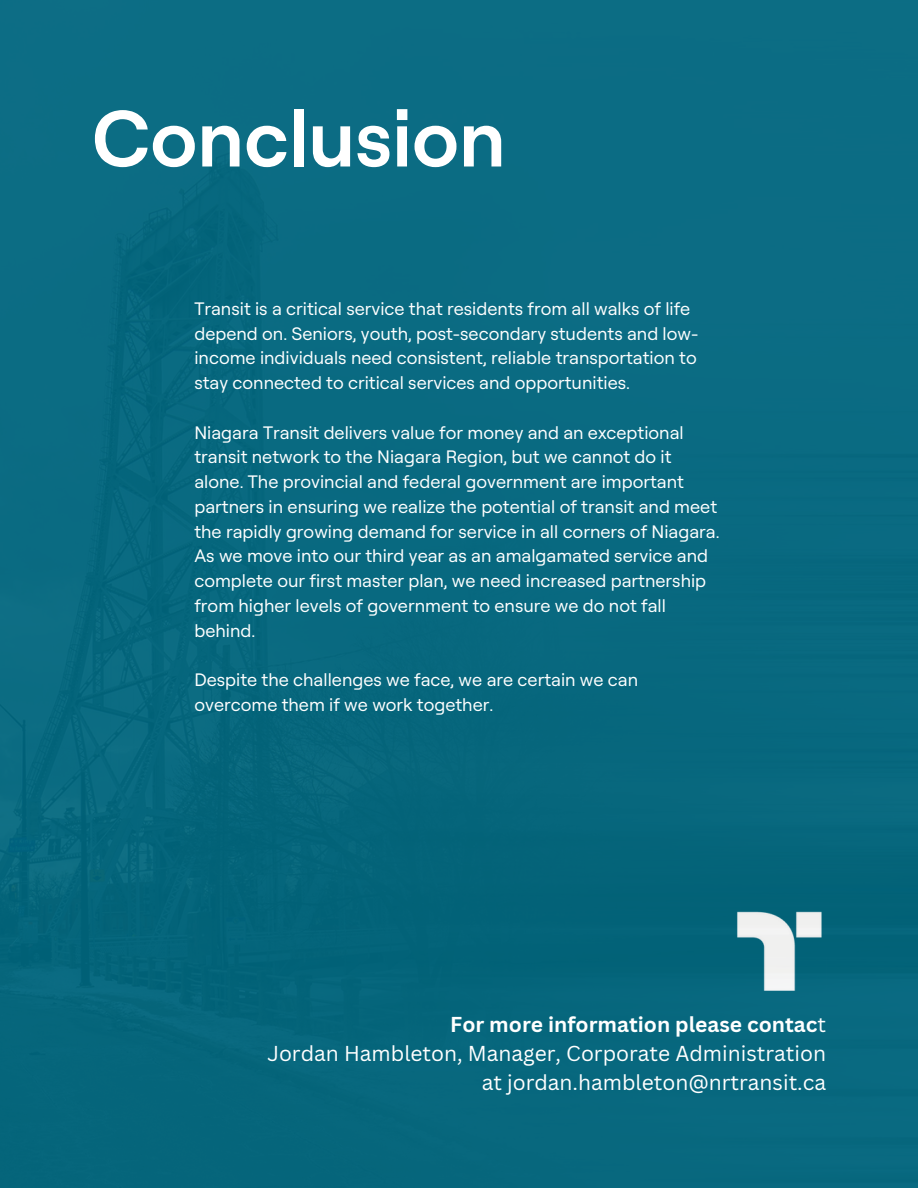
<style>
.page{position:relative;width:918px;height:1188px;background:#096980}
.page>*{position:absolute;margin:0;border:0;box-sizing:border-box;transform-origin:0 0}
.t1{font:600 79.65px "Roobert";color:#fff}
.t2{font:21px/29.2px "Canva Sans";color:#fff;text-align:right}
.t3{font:18px/24.8px "Roobert";color:#fff}
.s1{font-weight:700}
</style>
<div class="page">
<p class="t1" style="left:92px;top:85px;width:415px">Conclusion</p>
<h1 class="t3" style="left:194px;top:296px;width:505px">Transit is a critical service that residents from all walks of life depend on. Seniors, youth, post-secondary students and low&shy;income individuals need consistent, reliable transportation to stay connected to critical services and opportunities.</h1>
<p class="t3" style="left:194px;top:419px;width:527px">Niagara Transit delivers value for money and an exceptional transit network to the Niagara Region, but we cannot do it alone. The provincial and federal government are important partners in ensuring we realize the potential of transit and meet the rapidly growing demand for service in all corners of Niagara.<br>As we move into our third year as an amalgamated service and complete our first master plan, we need increased partnership from higher levels of government to ensure we do not fall behind.</p>
<p class="t3" style="left:194px;top:667px;width:445px">Despite the challenges we face, we are certain we can overcome them if we work together.</p>
<p class="t2" style="left:267px;top:1009px;width:560px"><span class="s1">For more information please contac</span>t<br>Jordan Hambleton, Manager, Corporate Administration at jordan.hambleton@nrtransit.ca</p>
</div>
